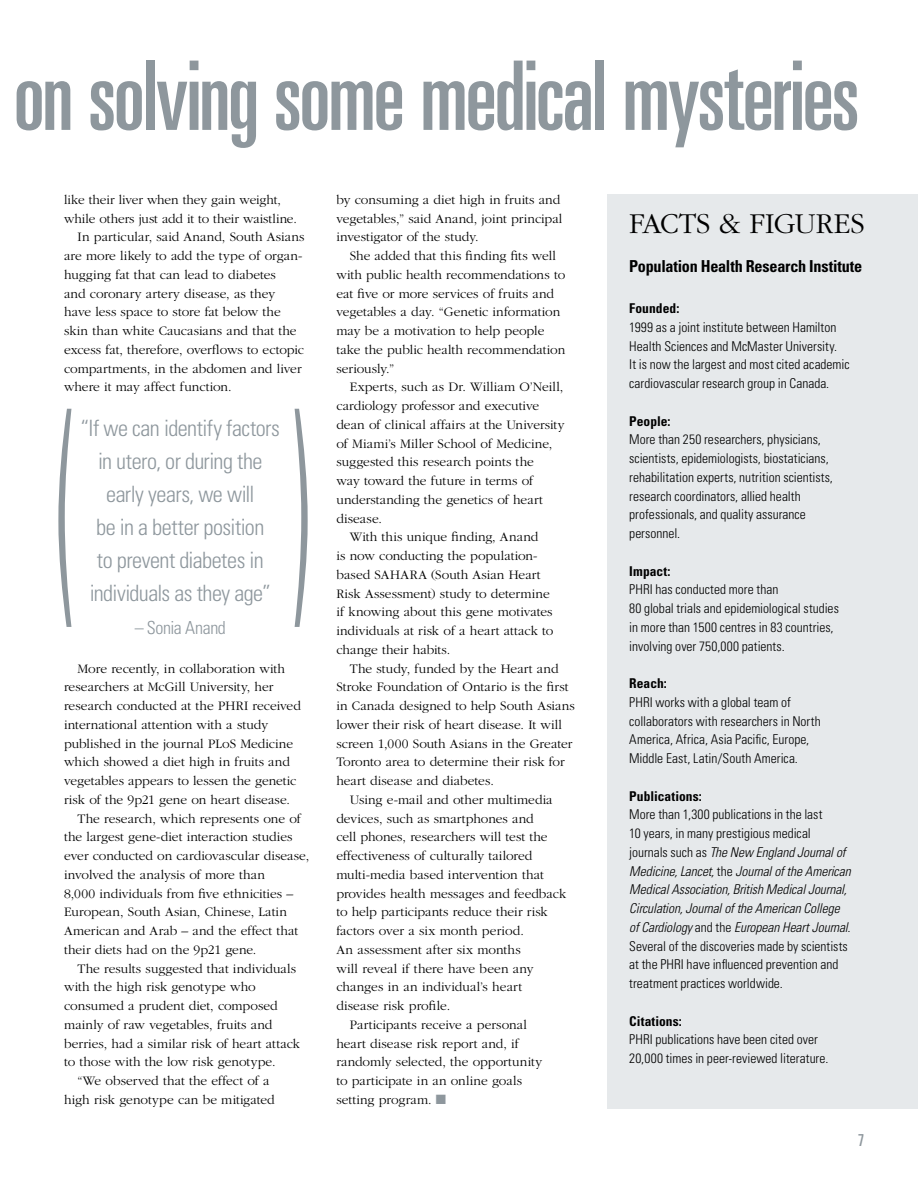
<style>
.page{position:relative;width:918px;height:1188px;background:#fff}
.page>*{position:absolute;margin:0;border:0;box-sizing:border-box;transform-origin:0 0}
.t1{font:300 condensed 249.3px "Univers";color:#8e979d;scale:.4 1}
.t2{font:ultra-condensed 96px "Univers";letter-spacing:-.025em;color:#8e979d}
.t3{font:300 30px "Garamond";letter-spacing:.135em;color:#000}
.t4{font:300 condensed 22.5px/33px "Univers";letter-spacing:-.02em;color:#8e979d;text-align:center}
.t5{font:300 condensed 18px "Univers";letter-spacing:-.02em;color:#8e979d}
.t6{font:700 condensed 16.5px "Univers";letter-spacing:-.015em;color:#000}
.t7{font:ultra-condensed 16.5px "Univers";color:#8e979d}
.t8{font:300 13.5px/18.8px "Garamond";color:#000}
.t9{font:300 condensed 13.5px/18.8px "Univers";color:#000}
.t10{font:700 condensed 13.5px "Univers";letter-spacing:.005em;color:#000}
.s1{color:#8e979d}
.s2{font-style:italic}
</style>
<div class="page">
<div style="left:608px;top:194px;width:310px;height:915px;background:#e6e9eb"></div>
<h2 class="t2" style="left:14px;top:41px;width:847px">on solving some medical mysteries</h2>
<p class="t8" style="left:64px;top:190px;width:218px">like their liver when they gain weight,</p>
<p class="t8" style="left:64px;top:209px;width:234px">while others just add it to their waistline.</p>
<p class="t8" style="left:78px;top:228px;width:228px">In particular, said Anand, South Asians</p>
<p class="t8" style="left:64px;top:247px;width:240px">are more likely to add the type of organ-</p>
<p class="t8" style="left:64px;top:265px;width:213px">hugging fat that can lead to diabetes</p>
<p class="t8" style="left:64px;top:284px;width:213px">and coronary artery disease, as they</p>
<p class="t8" style="left:64px;top:303px;width:218px">have less space to store fat below the</p>
<p class="t8" style="left:64px;top:322px;width:234px">skin than white Caucasians and that the</p>
<p class="t8" style="left:64px;top:340px;width:242px">excess fat, therefore, overflows to ectopic</p>
<p class="t8" style="left:64px;top:359px;width:239px">compartments, in the abdomen and liver</p>
<p class="t8" style="left:64px;top:378px;width:169px">where it may affect function.</p>
<h1 class="t1" style="left:55px;top:356px;width:640px">( )</h1>
<h3 class="t4" style="left:81px;top:412px;width:201px">“If we can identify factors in utero, or during the early years, we will<br>be in a better position<br>to prevent diabetes in individuals as they age”</h3>
<h3 class="t5" style="left:135px;top:617px;width:93px">– Sonia Anand</h3>
<p class="t8" style="left:78px;top:659px;width:209px">More recently, in collaboration with</p>
<p class="t8" style="left:64px;top:678px;width:211px">researchers at McGill University, her</p>
<p class="t8" style="left:64px;top:697px;width:238px">research conducted at the PHRI received</p>
<p class="t8" style="left:64px;top:715px;width:206px">international attention with a study</p>
<p class="t8" style="left:64px;top:734px;width:231px">published in the journal PLoS Medicine</p>
<p class="t8" style="left:64px;top:753px;width:227px">which showed a diet high in fruits and</p>
<p class="t8" style="left:64px;top:772px;width:234px">vegetables appears to lessen the genetic</p>
<p class="t8" style="left:64px;top:790px;width:227px">risk of the 9p21 gene on heart disease.</p>
<p class="t8" style="left:78px;top:809px;width:225px">The research, which represents one of</p>
<p class="t8" style="left:64px;top:828px;width:230px">the largest gene-diet interaction studies</p>
<p class="t8" style="left:64px;top:847px;width:247px">ever conducted on cardiovascular disease,</p>
<p class="t8" style="left:64px;top:865px;width:202px">involved the analysis of more than</p>
<p class="t8" style="left:64px;top:884px;width:231px">8,000 individuals from five ethnicities –</p>
<p class="t8" style="left:64px;top:903px;width:224px">European, South Asian, Chinese, Latin</p>
<p class="t8" style="left:64px;top:922px;width:236px">American and Arab – and the effect that</p>
<p class="t8" style="left:64px;top:940px;width:194px">their diets had on the 9p21 gene.</p>
<p class="t8" style="left:78px;top:959px;width:220px">The results suggested that individuals</p>
<p class="t8" style="left:64px;top:978px;width:193px">with the high risk genotype who</p>
<p class="t8" style="left:64px;top:997px;width:215px">consumed a prudent diet, composed</p>
<p class="t8" style="left:64px;top:1015px;width:210px">mainly of raw vegetables, fruits and</p>
<p class="t8" style="left:64px;top:1034px;width:238px">berries, had a similar risk of heart attack</p>
<p class="t8" style="left:64px;top:1053px;width:213px">to those with the low risk genotype.</p>
<p class="t8" style="left:78px;top:1072px;width:194px">“We observed that the effect of a</p>
<p class="t8" style="left:64px;top:1090px;width:212px">high risk genotype can be mitigated</p>
<p class="t8" style="left:336px;top:190px;width:228px">by consuming a diet high in fruits and vegetables,” said Anand, joint principal investigator of the study.</p>
<p class="t8" style="left:336px;top:247px;width:230px;text-indent:14px">She added that this finding fits well with public health recommendations to eat five or more services of fruits and vegetables a day. “Genetic information may be a motivation to help people take the public health recommendation seriously.”</p>
<p class="t8" style="left:350px;top:378px;width:215px">Experts, such as Dr. William O’Neill,</p>
<p class="t8" style="left:336px;top:397px;width:204px">cardiology professor and executive</p>
<p class="t8" style="left:336px;top:415px;width:230px">dean of clinical affairs at the University</p>
<p class="t8" style="left:336px;top:434px;width:218px">of Miami’s Miller School of Medicine,</p>
<p class="t8" style="left:336px;top:453px;width:199px">suggested this research points the</p>
<p class="t8" style="left:336px;top:472px;width:198px">way toward the future in terms of</p>
<p class="t8" style="left:336px;top:490px;width:208px">understanding the genetics of heart</p>
<p class="t8" style="left:336px;top:509px;width:47px">disease.</p>
<p class="t8" style="left:350px;top:528px;width:190px">With this unique finding, Anand</p>
<p class="t8" style="left:336px;top:547px;width:203px">is now conducting the population-</p>
<p class="t8" style="left:336px;top:565px;width:206px">based SAHARA (South Asian Heart</p>
<p class="t8" style="left:336px;top:584px;width:215px">Risk Assessment) study to determine</p>
<p class="t8" style="left:336px;top:603px;width:218px">if knowing about this gene motivates</p>
<p class="t8" style="left:336px;top:622px;width:219px">individuals at risk of a heart attack to</p>
<p class="t8" style="left:336px;top:640px;width:116px">change their habits.</p>
<p class="t8" style="left:350px;top:659px;width:210px">The study, funded by the Heart and</p>
<p class="t8" style="left:336px;top:678px;width:234px">Stroke Foundation of Ontario is the first</p>
<p class="t8" style="left:336px;top:697px;width:240px">in Canada designed to help South Asians</p>
<p class="t8" style="left:336px;top:715px;width:227px">lower their risk of heart disease. It will</p>
<p class="t8" style="left:336px;top:734px;width:238px">screen 1,000 South Asians in the Greater</p>
<p class="t8" style="left:336px;top:753px;width:230px">Toronto area to determine their risk for</p>
<p class="t8" style="left:336px;top:772px;width:159px">heart disease and diabetes.</p>
<p class="t8" style="left:350px;top:790px;width:204px">Using e-mail and other multimedia</p>
<p class="t8" style="left:336px;top:809px;width:199px">devices, such as smartphones and</p>
<p class="t8" style="left:336px;top:828px;width:213px">cell phones, researchers will test the</p>
<p class="t8" style="left:336px;top:847px;width:198px">effectiveness of culturally tailored</p>
<p class="t8" style="left:336px;top:865px;width:209px">multi-media based intervention that</p>
<p class="t8" style="left:336px;top:884px;width:231px">provides health messages and feedback</p>
<p class="t8" style="left:336px;top:903px;width:213px">to help participants reduce their risk</p>
<p class="t8" style="left:336px;top:922px;width:189px">factors over a six month period.</p>
<p class="t8" style="left:336px;top:940px;width:186px">An assessment after six months</p>
<p class="t8" style="left:336px;top:959px;width:199px">will reveal if there have been any</p>
<p class="t8" style="left:336px;top:978px;width:187px">changes in an individual’s heart</p>
<p class="t8" style="left:336px;top:997px;width:115px">disease risk profile.</p>
<p class="t8" style="left:350px;top:1015px;width:179px">Participants receive a personal</p>
<p class="t8" style="left:336px;top:1034px;width:184px">heart disease risk report and, if</p>
<p class="t8" style="left:336px;top:1053px;width:207px">randomly selected, the opportunity</p>
<p class="t8" style="left:336px;top:1072px;width:187px">to participate in an online goals</p>
<p class="t8" style="left:336px;top:1090px;width:111px">setting program. <span class="s1">■</span></p>
<h3 class="t3" style="left:629px;top:208px;width:237px">Facts &amp; Figures</h3>
<p class="t6" style="left:629px;top:256px;width:235px">Population Health Research Institute</p>
<p class="t10" style="left:629px;top:300px;width:52px">Founded:</p>
<p class="t9" style="left:629px;top:318px;width:222px">1999 as a joint institute between Hamilton Health Sciences and McMaster University.<br>It is now the largest and most cited academic cardiovascular research group in Canada.</p>
<p class="t10" style="left:629px;top:413px;width:43px">People:</p>
<p class="t9" style="left:629px;top:430px;width:205px">More than 250 researchers, physicians, scientists, epidemiologists, biostaticians, rehabilitation experts, nutrition scientists, research coordinators, allied health professionals, and quality assurance personnel.</p>
<p class="t10" style="left:629px;top:563px;width:43px">Impact:</p>
<p class="t9" style="left:629px;top:580px;width:211px">PHRI has conducted more than<br>80 global trials and epidemiological studies in more than 1500 centres in 83 countries, involving over 750,000 patients.</p>
<p class="t10" style="left:629px;top:675px;width:39px">Reach:</p>
<p class="t9" style="left:629px;top:693px;width:193px">PHRI works with a global team of collaborators with researchers in North America, Africa, Asia Pacific, Europe, Middle East, Latin/South America.</p>
<p class="t10" style="left:629px;top:788px;width:74px">Publications:</p>
<p class="t9" style="left:629px;top:805px;width:223px">More than 1,300 publications in the last<br>10 years, in many prestigious medical journals such as <span class="s2">The New England Journal of Medicine, Lancet,</span> the <span class="s2">Journal of the American Medical Association, British Medical Journal, Circulation, Journal of the American College of Cardiology</span> and the <span class="s2">European Heart Journal.<br></span>Several of the discoveries made by scientists at the PHRI have influenced prevention and treatment practices worldwide.</p>
<p class="t10" style="left:629px;top:1013px;width:54px">Citations:</p>
<p class="t9" style="left:629px;top:1030px;width:201px">PHRI publications have been cited over<br>20,000 times in peer-reviewed literature.</p>
<p class="t7" style="left:858px;top:1131px;width:7px">7</p>
</div>
